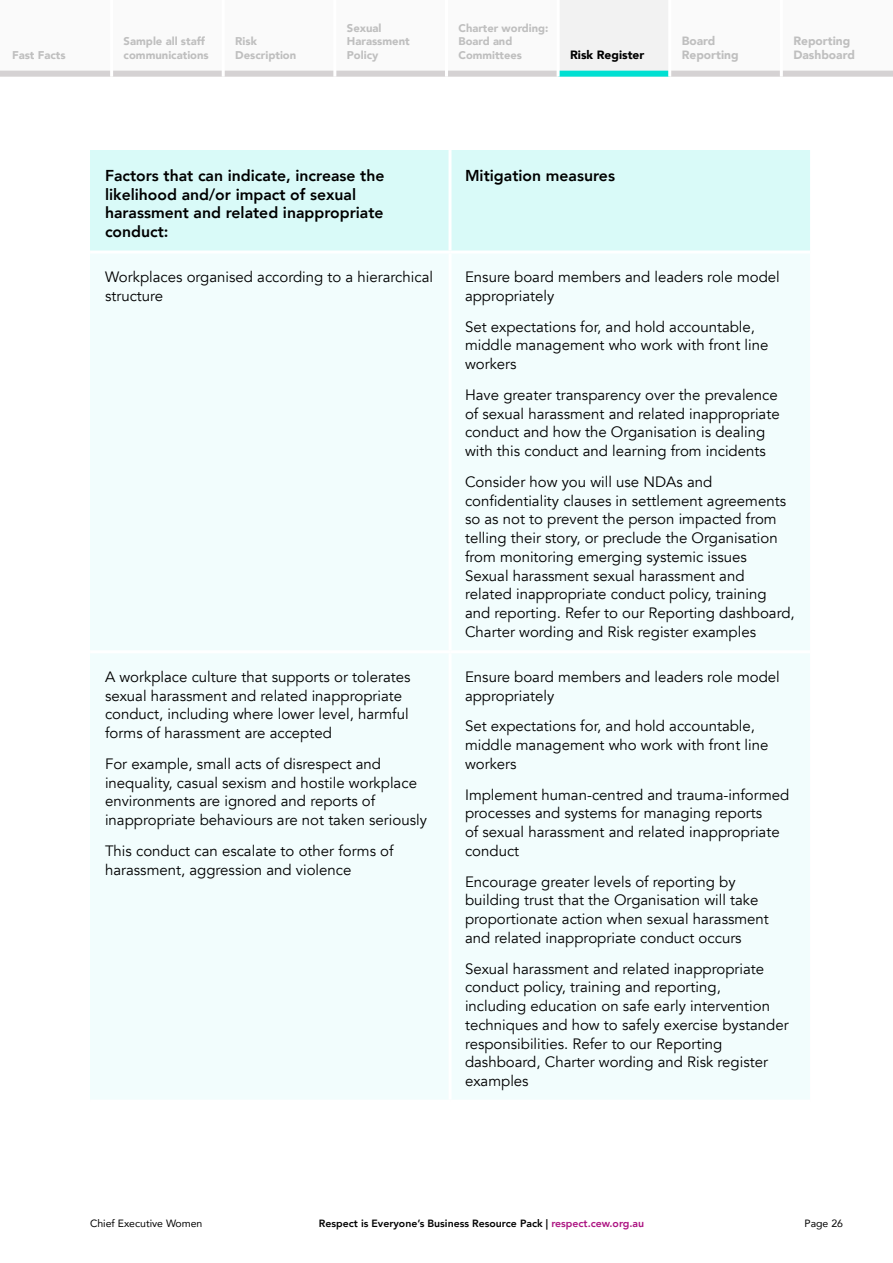
<style>
.page{position:relative;width:893px;height:1263px;background:#fff}
.page>*{position:absolute;margin:0;border:0;box-sizing:border-box;transform-origin:0 0}
.H5_Table_Headings{font:800 15.75px/18.8px "Avenir";color:#000}
.P_-_Body_Copy{font:15px/18.8px "Avenir";color:#000}
.t1{font:900 12px/13.5px "Avenir";color:#bfbfbf}
.t2{font:900 12px "Avenir";color:#000}
.t3{font:900 11.25px/13.5px "Avenir";color:#bfbfbf}
.t4{font:900 11.1px/13.5px "Avenir";color:#bfbfbf}
.t5{font:800 10.5px "Avenir";color:#000}
.t6{font:10.5px "Avenir";color:#000}
.s1{color:#ac1381}
</style>
<div class="page">
<div style="left:112px;top:0;width:111px;height:77px;background:#fafafa"></div>
<div style="left:223px;top:0;width:112px;height:77px;background:#fafafa"></div>
<div style="left:335px;top:0;width:111px;height:77px;background:#fafafa"></div>
<div style="left:446px;top:0;width:112px;height:77px;background:#fafafa"></div>
<div style="left:558px;top:0;width:112px;height:77px;background:#f2f2f2"></div>
<div style="left:670px;top:0;width:111px;height:77px;background:#fafafa"></div>
<div style="left:781px;top:0;width:112px;height:77px;background:#fafafa"></div>
<div style="left:112px;top:71px;width:111px;height:6px;background:#d5d2d3"></div>
<div style="left:223px;top:71px;width:112px;height:6px;background:#d5d2d3"></div>
<div style="left:335px;top:71px;width:111px;height:6px;background:#d5d2d3"></div>
<div style="left:446px;top:71px;width:112px;height:6px;background:#d5d2d3"></div>
<div style="left:558px;top:71px;width:112px;height:6px;background:#00e0d2"></div>
<div style="left:670px;top:71px;width:111px;height:6px;background:#d5d2d3"></div>
<div style="left:781px;top:71px;width:112px;height:6px;background:#d5d2d3"></div>
<div style="left:0;top:0;width:112px;height:77px;background:#fafafa"></div>
<div style="left:0;top:71px;width:112px;height:6px;background:#d5d2d3"></div>
<hr style="left:110px;top:0;width:3px;height:77px;background:#fff">
<hr style="left:222px;top:0;width:3px;height:77px;background:#fff">
<hr style="left:333px;top:0;width:3px;height:77px;background:#fff">
<hr style="left:445px;top:0;width:3px;height:77px;background:#fff">
<hr style="left:557px;top:0;width:3px;height:77px;background:#fff">
<hr style="left:668px;top:0;width:3px;height:77px;background:#fff">
<hr style="left:780px;top:0;width:3px;height:77px;background:#fff">
<div style="left:90px;top:150px;width:720px;height:101px;background:#d9faf8"></div>
<div style="left:90px;top:254px;width:720px;height:845px;background:#f2fdfd"></div>
<svg style="left:448px;top:150px;width:4px;height:101px"></svg>
<hr style="left:448px;top:254px;width:4px;height:396px;background:#fff">
<hr style="left:90px;top:650px;width:360px;height:3px;background:#fff">
<hr style="left:450px;top:650px;width:360px;height:3px;background:#fff">
<hr style="left:448px;top:653px;width:4px;height:447px;background:#fff">
<p class="t3" style="left:347px;top:21px;width:64px">Sexual<br>Harassment<br>Policy</p>
<p class="t4" style="left:458px;top:21px;width:92px">Charter wording:<br>Board and<br>Committees</p>
<p class="t1" style="left:682px;top:34px;width:58px">Board<br>Reporting</p>
<p class="t1" style="left:793px;top:34px;width:58px">Reporting</p>
<p class="t3" style="left:124px;top:34px;width:87px">Sample all staff communications</p>
<p class="t3" style="left:235px;top:34px;width:63px">Risk<br>Description</p>
<p class="t3" style="left:12px;top:48px;width:55px">Fast Facts</p>
<p class="t1" style="left:793px;top:47px;width:63px">Dashboard</p>
<p class="t2" style="left:570px;top:44px;width:76px">Risk Register</p>
<p class="H5_Table_Headings" style="left:105px;top:166px;width:281px">Factors that can indicate, increase the likelihood and/or impact of sexual harassment and related inappropriate conduct:</p>
<p class="H5_Table_Headings" style="left:465px;top:166px;width:151px">Mitigation measures</p>
<p class="P_-_Body_Copy" style="left:105px;top:268px;width:330px">Workplaces organised according to a hierarchical structure</p>
<p class="P_-_Body_Copy" style="left:465px;top:268px;width:316px">Ensure board members and leaders role model appropriately</p>
<p class="P_-_Body_Copy" style="left:465px;top:317px;width:305px">Set expectations for, and hold accountable, middle management who work with front line workers</p>
<p class="P_-_Body_Copy" style="left:465px;top:385px;width:316px">Have greater transparency over the prevalence of sexual harassment and related inappropriate conduct and how the Organisation is dealing with this conduct and learning from incidents</p>
<p class="P_-_Body_Copy" style="left:465px;top:472px;width:331px">Consider how you will use NDAs and confidentiality clauses in settlement agreements so as not to prevent the person impacted from telling their story, or preclude the Organisation from monitoring emerging systemic issues<br>Sexual harassment sexual harassment and related inappropriate conduct policy, training and reporting. Refer to our Reporting dashboard, Charter wording and Risk register examples</p>
<p class="P_-_Body_Copy" style="left:105px;top:667px;width:307px">A workplace culture that supports or tolerates sexual harassment and related inappropriate conduct, including where lower level, harmful forms of harassment are accepted</p>
<p class="P_-_Body_Copy" style="left:105px;top:754px;width:323px">For example, small acts of disrespect and inequality, casual sexism and hostile workplace environments are ignored and reports of inappropriate behaviours are not taken seriously</p>
<p class="P_-_Body_Copy" style="left:105px;top:841px;width:290px">This conduct can escalate to other forms of harassment, aggression and violence</p>
<p class="P_-_Body_Copy" style="left:465px;top:667px;width:316px">Ensure board members and leaders role model appropriately</p>
<p class="P_-_Body_Copy" style="left:465px;top:717px;width:305px">Set expectations for, and hold accountable, middle management who work with front line workers</p>
<p class="P_-_Body_Copy" style="left:465px;top:785px;width:326px">Implement human-centred and trauma-informed processes and systems for managing reports<br>of sexual harassment and related inappropriate conduct</p>
<p class="P_-_Body_Copy" style="left:465px;top:872px;width:305px">Encourage greater levels of reporting by building trust that the Organisation will take proportionate action when sexual harassment and related inappropriate conduct occurs</p>
<p class="P_-_Body_Copy" style="left:465px;top:959px;width:325px">Sexual harassment and related inappropriate conduct policy, training and reporting,<br>including education on safe early intervention techniques and how to safely exercise bystander responsibilities. Refer to our Reporting dashboard, Charter wording and Risk register examples</p>
<p class="t6" style="left:90px;top:1215px;width:114px">Chief Executive Women</p>
<p class="t5" style="left:319px;top:1215px;width:327px">Respect is Everyone’s Business Resource Pack | <span class="s1">respect.cew.org.au</span></p>
<p class="t6" style="left:804px;top:1215px;width:40px">Page 26</p>
</div>
